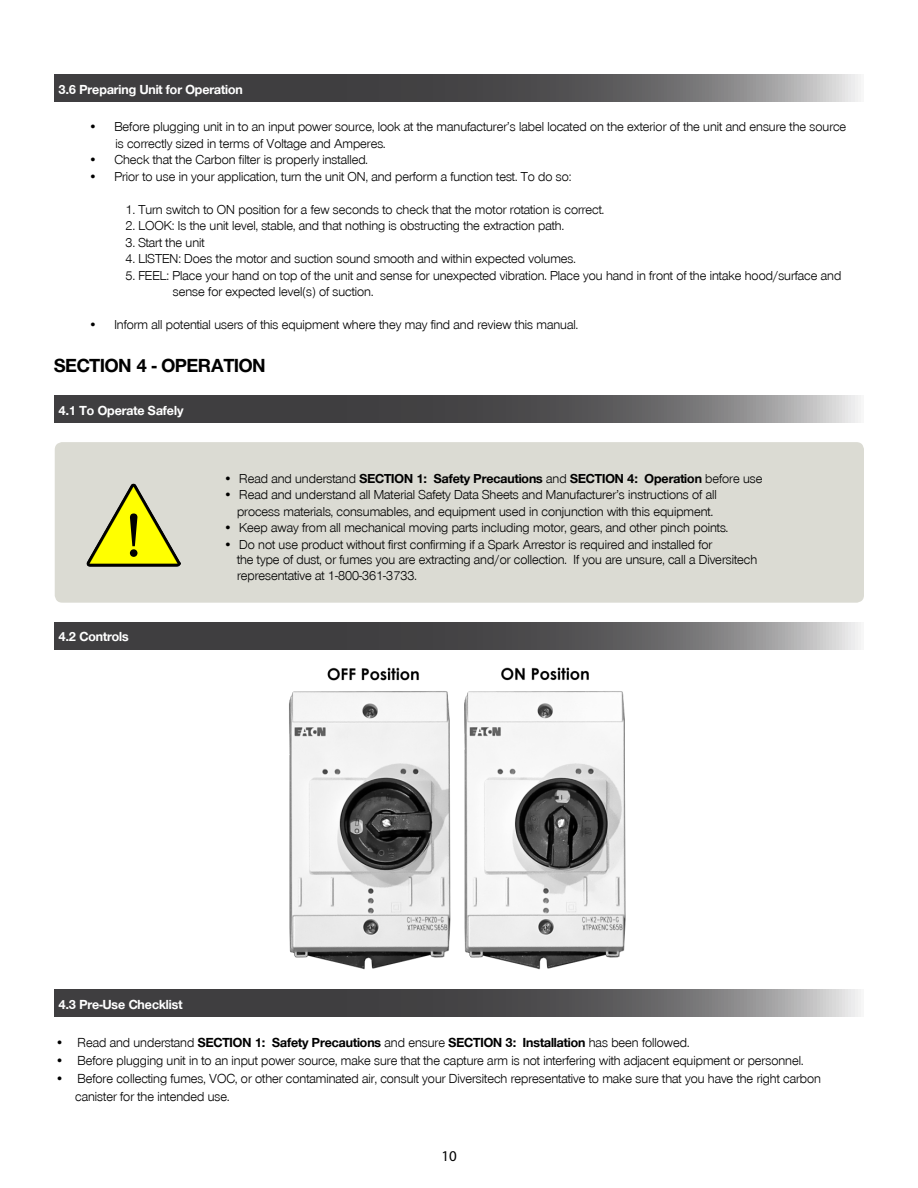
<style>
.page{position:relative;width:918px;height:1188px;background:#fff}
.page>*{position:absolute;margin:0;border:0;box-sizing:border-box;transform-origin:0 0}
.t1{font:61.8px "Bookman Old Style";color:#000}
.t2{font:700 19.5px "Nimbus San Nov D";color:#000}
.t3{font:15px "Myriad Pro";color:#000}
.t4{font:13.5px/18px "Nimbus San Nov D";color:#000}
.t5{font:700 13.5px "Nimbus San Nov D";color:#000}
.t6{font:700 13.5px "Nimbus San Nov D";color:#fff}
.t7{font:13.35px/16.5px "Nimbus San Nov D";color:#000}
.t8{font:700 13.35px "Nimbus San Nov D";color:#000}
.s1{font-weight:400}
</style>
<div class="page">
<svg style="left:54px;top:75px;width:807px;height:27px;background:#5d5c5d"></svg>
<div style="left:55px;top:442px;width:809px;height:161px;background:#dbdbd3;border-radius:8px"></div>
<img style="left:86px;top:484px;width:95px;height:83px">
<svg style="left:54px;top:396px;width:807px;height:27px;background:#5d5c5d"></svg>
<svg style="left:54px;top:622px;width:807px;height:28px;background:#5d5c5d"></svg>
<img style="left:289px;top:667px;width:337px;height:303px">
<svg style="left:54px;top:990px;width:807px;height:27px;background:#5d5c5d"></svg>
<p class="t6" style="left:58px;top:81px;width:186px">3.6 Preparing Unit for Operation</p>
<p class="t7" style="left:116px;top:119px;width:732px;text-indent:-27px">• Before plugging unit in to an input power source, look at the manufacturer’s label located on the exterior of the unit and ensure the source is correctly sized in terms of Voltage and Amperes.</p>
<p class="t7" style="left:88px;top:152px;width:281px">• Check that the Carbon filter is properly installed.</p>
<p class="t7" style="left:88px;top:168px;width:484px">• Prior to use in your application, turn the unit ON, and perform a function test. To do so:</p>
<p class="t7" style="left:126px;top:201px;width:480px">1. Turn switch to ON position for a few seconds to check that the motor rotation is correct.</p>
<p class="t7" style="left:126px;top:218px;width:440px">2. LOOK: Is the unit level, stable, and that nothing is obstructing the extraction path.</p>
<p class="t7" style="left:126px;top:234px;width:80px">3. Start the unit</p>
<p class="t7" style="left:126px;top:251px;width:452px">4. LISTEN: Does the motor and suction sound smooth and within expected volumes.</p>
<p class="t7" style="left:173px;top:267px;width:670px;text-indent:-47px">5. FEEL: Place your hand on top of the unit and sense for unexpected vibration. Place you hand in front of the intake hood/surface and sense for expected level(s) of suction.</p>
<p class="t7" style="left:88px;top:317px;width:491px">• Inform all potential users of this equipment where they may find and review this manual.</p>
<h2 class="t2" style="left:54px;top:354px;width:213px">SECTION 4 - OPERATION</h2>
<p class="t6" style="left:59px;top:402px;width:126px">4.1 To Operate Safely</p>
<h1 class="t1" style="left:124px;top:495px;width:20px">!</h1>
<p class="t6" style="left:58px;top:629px;width:72px">4.2 Controls</p>
<p class="t8" style="left:224px;top:471px;width:541px"><span class="s1">• Read and understand</span> SECTION 1: Safety Precautions <span class="s1">and</span> SECTION 4: Operation <span class="s1">before use</span></p>
<p class="t7" style="left:224px;top:487px;width:495px;text-align:right">• Read and understand all Material Safety Data Sheets and Manufacturer’s instructions of all process materials, consumables, and equipment used in conjunction with this equipment.</p>
<p class="t7" style="left:224px;top:520px;width:506px">• Keep away from all mechanical moving parts including motor, gears, and other pinch points.</p>
<p class="t7" style="left:224px;top:536px;width:490px">• Do not use product without first confirming if a Spark Arrestor is required and installed for</p>
<p class="t4" style="left:237px;top:551px;width:522px;line-height:16.5px">the type of dust, or fumes you are extracting and/or collection. If you are unsure, call a Diversitech representative at 1-800-361-3733.</p>
<p class="t6" style="left:58px;top:996px;width:125px">4.3 Pre-Use Checklist</p>
<p class="t5" style="left:55px;top:1034px;width:636px"><span class="s1">• Read and understand</span> SECTION 1: Safety Precautions <span class="s1">and ensure</span> SECTION 3: Installation <span class="s1">has been followed.</span></p>
<p class="t4" style="left:55px;top:1051px;width:750px">• Before plugging unit in to an input power source, make sure that the capture arm is not interfering with adjacent equipment or personnel.</p>
<p class="t4" style="left:75px;top:1069px;width:747px;text-indent:-20px">• Before collecting fumes, VOC, or other contaminated air, consult your Diversitech representative to make sure that you have the right carbon canister for the intended use.</p>
<p class="t3" style="left:442px;top:1146px;width:17px">10</p>
</div>
